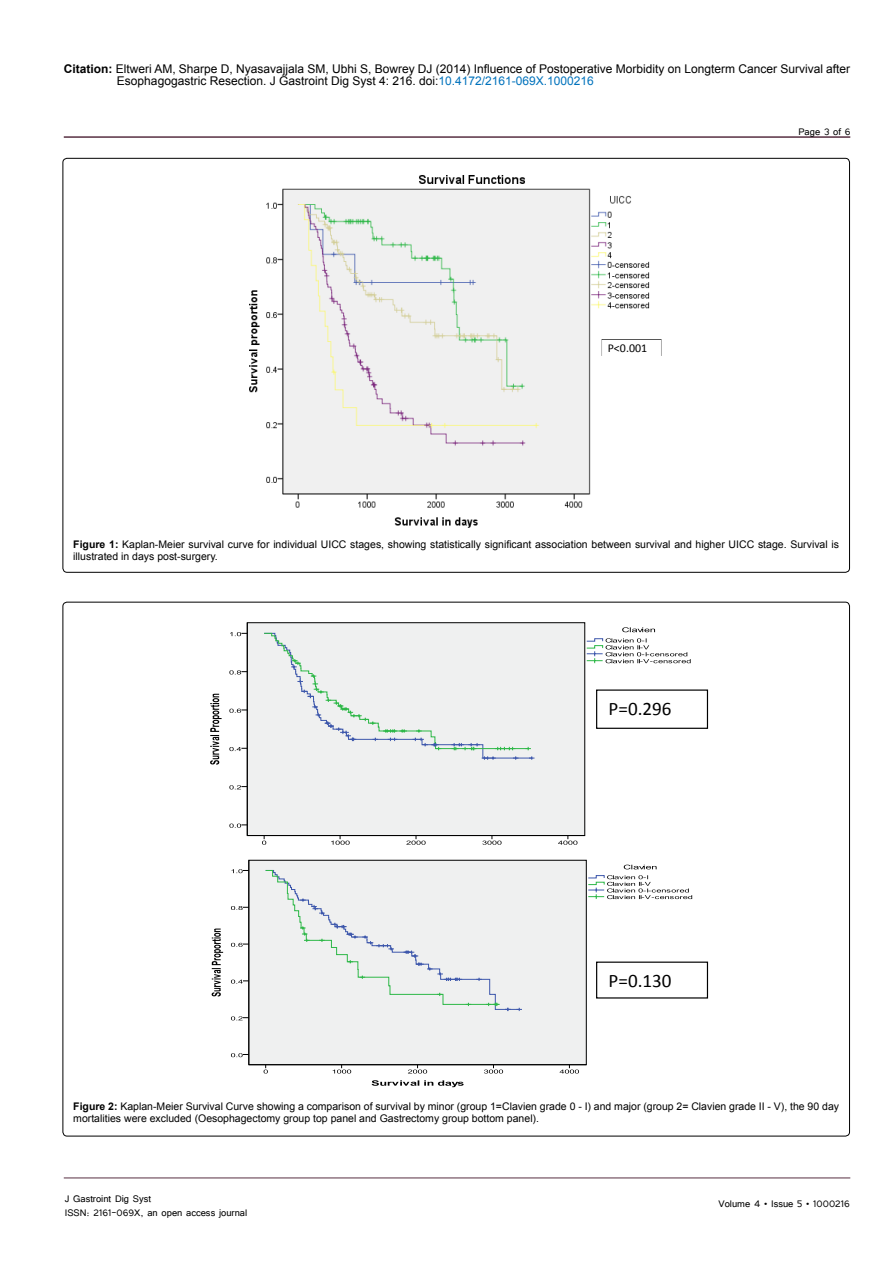
<style>
.page{position:relative;width:893px;height:1263px;background:#fff}
.page>*{position:absolute;margin:0;border:0;box-sizing:border-box;transform-origin:0 0}
.t1{font:19.05px "Calibri";color:#000}
.t2{font:12px/12.6px "Arial";color:#000}
.t3{font:12px/14.4px "Tunga";color:#000}
.t4{font:12px "Calibri";color:#000}
.t5{font:10.5px/12.6px "Arial";color:#000}
.s1{font-weight:700}
.s2{color:#0072bc}
</style>
<div class="page">
<hr style="left:64px;top:1178px;width:786px;height:1px;background:#572f42">
<hr style="left:64px;top:136px;width:786px;height:2px;background:#572f42">
<img style="left:249px;top:175px;width:413px;height:353px">
<img style="left:595px;top:339px;width:67px;height:16px">
<div style="left:247px;top:623px;width:338px;height:212px;background:#eff0f0"></div>
<svg style="left:558px;top:836px;width:19px;height:9px"></svg>
<svg style="left:482px;top:836px;width:20px;height:9px"></svg>
<svg style="left:406px;top:836px;width:20px;height:9px"></svg>
<svg style="left:331px;top:836px;width:19px;height:9px"></svg>
<svg style="left:262px;top:836px;width:4px;height:9px"></svg>
<svg style="left:210px;top:694px;width:12px;height:71px"></svg>
<svg style="left:230px;top:632px;width:17px;height:4px"></svg>
<svg style="left:229px;top:670px;width:18px;height:4px"></svg>
<svg style="left:229px;top:709px;width:18px;height:4px"></svg>
<svg style="left:229px;top:747px;width:18px;height:4px"></svg>
<svg style="left:229px;top:785px;width:18px;height:4px"></svg>
<svg style="left:229px;top:823px;width:18px;height:5px"></svg>
<svg style="left:264px;top:633px;width:270px;height:127px"></svg>
<div style="left:247px;top:622px;width:338px;height:214px;border:1px solid #000"></div>
<svg style="left:586px;top:638px;width:105px;height:26px"></svg>
<svg style="left:622px;top:627px;width:33px;height:5px"></svg>
<div style="left:249px;top:860px;width:337px;height:205px;background:#eff0f0"></div>
<svg style="left:372px;top:1080px;width:92px;height:7px"></svg>
<svg style="left:560px;top:1065px;width:19px;height:8px"></svg>
<svg style="left:484px;top:1065px;width:19px;height:8px"></svg>
<svg style="left:408px;top:1065px;width:19px;height:8px"></svg>
<svg style="left:333px;top:1065px;width:18px;height:8px"></svg>
<svg style="left:264px;top:1065px;width:4px;height:8px"></svg>
<svg style="left:212px;top:928px;width:11px;height:68px"></svg>
<svg style="left:232px;top:869px;width:16px;height:4px"></svg>
<svg style="left:231px;top:906px;width:17px;height:4px"></svg>
<svg style="left:231px;top:943px;width:17px;height:4px"></svg>
<svg style="left:231px;top:980px;width:17px;height:3px"></svg>
<svg style="left:231px;top:1016px;width:17px;height:4px"></svg>
<svg style="left:231px;top:1053px;width:17px;height:4px"></svg>
<svg style="left:265px;top:870px;width:257px;height:141px"></svg>
<div style="left:248px;top:860px;width:339px;height:205px;border:1px solid #000"></div>
<svg style="left:588px;top:875px;width:104px;height:25px"></svg>
<svg style="left:624px;top:865px;width:33px;height:4px"></svg>
<div style="left:596px;top:689px;width:112px;height:40px;border:1px solid #000"></div>
<img style="left:597px;top:696px;width:110px;height:26px">
<div style="left:596px;top:961px;width:112px;height:37px;border:1px solid #000"></div>
<img style="left:597px;top:968px;width:110px;height:24px">
<p class="t2" style="left:117px;top:62px;width:735px;text-indent:-53px"><span class="s1">Citation:</span> Eltweri AM, Sharpe D, Nyasavajjala SM, Ubhi S, Bowrey DJ (2014) Influence of Postoperative Morbidity on Longterm Cancer Survival after<br>Esophagogastric Resection. J Gastroint Dig Syst 4: 216. doi:<span class="s2">10.4172/2161-069X.1000216</span></p>
<p class="t4" style="left:608px;top:341px;width:41px">P&lt;0.001</p>
<p class="t3" style="left:798px;top:123px;width:54px">Page 3 of 6</p>
<p class="t5" style="left:73px;top:538px;width:767px"><span class="s1">Figure 1:</span> Kaplan-Meier survival curve for individual UICC stages, showing statistically significant association between survival and higher UICC stage. Survival is illustrated in days post-surgery.</p>
<p class="t1" style="left:609px;top:696px;width:64px">P=0.296</p>
<p class="t1" style="left:609px;top:968px;width:64px">P=0.130</p>
<p class="t5" style="left:73px;top:1100px;width:767px"><span class="s1">Figure 2:</span> Kaplan-Meier Survival Curve showing a comparison of survival by minor (group 1=Clavien grade 0 - I) and major (group 2= Clavien grade II - V), the 90 day mortalities were excluded (Oesophagectomy group top panel and Gastrectomy group bottom panel).</p>
<p class="t3" style="left:65px;top:1190px;width:184px">J Gastroint Dig Syst<br>ISSN: 2161-069X, an open access journal</p>
<p class="t3" style="left:718px;top:1196px;width:133px">Volume 4 • Issue 5 • 1000216</p>
</div>
